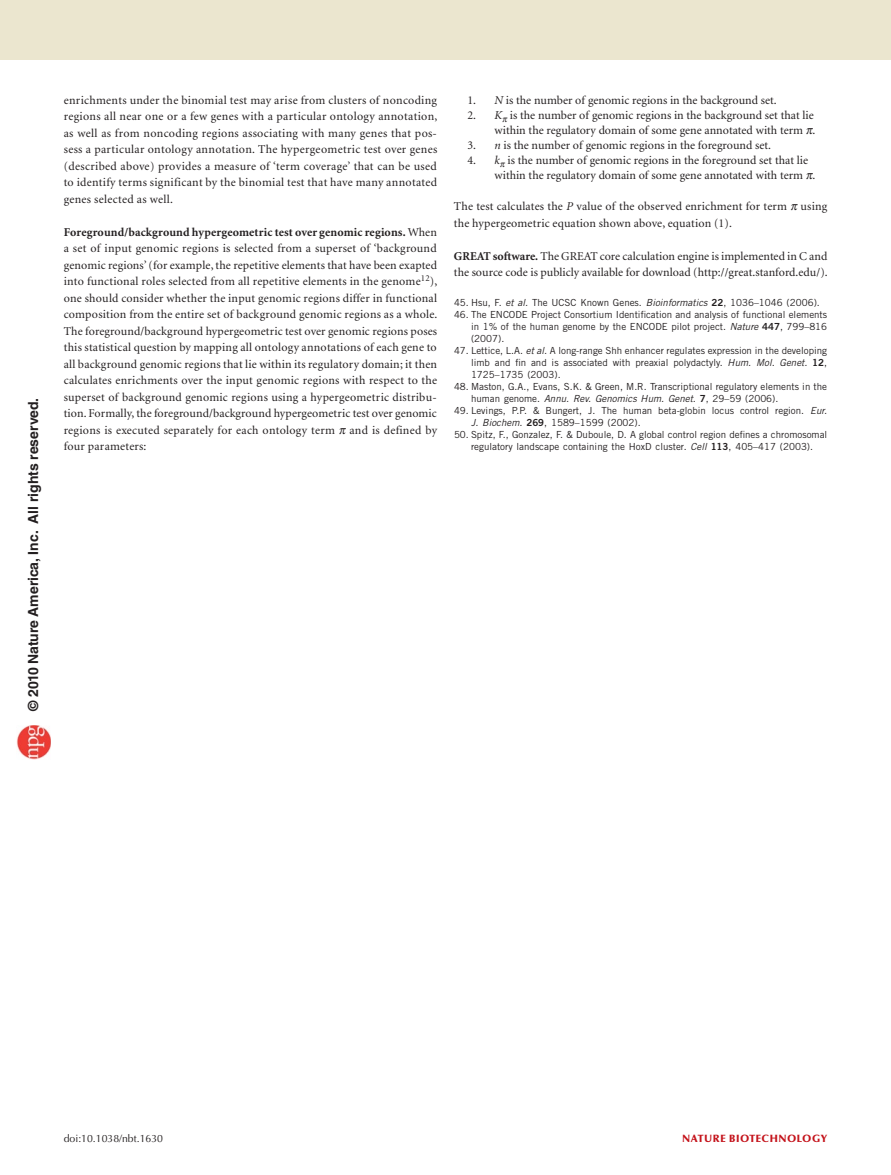
<style>
.page{position:relative;width:891px;height:1175px;background:#fff}
.page>*{position:absolute;margin:0;border:0;box-sizing:border-box;transform-origin:0 0}
.t1{font:700 13.95px "Helvetica LT Std";color:#231f20}
.t2{font:12px/16.5px "Minion";color:#231f20}
.t3{font:10.5px "Optima";color:#231f20}
.t4{font:900 10.5px "Optima";letter-spacing:.05em;color:#c4121a}
.t5{font:9.75px/12px "Trade Gothic";color:#231f20;text-align:justify}
.s1{font-weight:700}
.s2{font-style:italic}
.s3{font-family:"Trade Gothic Bold Two"}
</style>
<div class="page">
<div style="left:0;top:0;width:891px;height:60px;background:#ebe6cf"></div>
<img style="left:17px;top:725px;width:33px;height:34px">
<p class="t1" style="left:25px;top:711px;width:315px;rotate:-90deg">© 2010 Nature America, Inc. All rights reserved.</p>
<p class="t2" style="left:64px;top:92px;width:375px;text-align:justify">enrichments under the binomial test may arise from clusters of noncoding regions all near one or a few genes with a particular ontology annotation, as well as from noncoding regions associating with many genes that pos&shy;sess a particular ontology annotation. The hypergeometric test over genes (described above) provides a measure of ‘term coverage’ that can be used to identify terms significant by the binomial test that have many annotated genes selected as well.</p>
<p class="t2" style="left:64px;top:224px;width:375px;text-align:justify"><span class="s1">Foreground/background hypergeometric test over genomic regions.</span> When a set of input genomic regions is selected from a superset of ‘background genomic regions’ (for example, the repetitive elements that have been exapted into functional roles selected from all repetitive elements in the genome<sup>12</sup>), one should consider whether the input genomic regions differ in functional composition from the entire set of background genomic regions as a whole.<br>The foreground/background hypergeometric test over genomic regions poses this statistical question by mapping all ontology annotations of each gene to all background genomic regions that lie within its regulatory domain; it then calculates enrichments over the input genomic regions with respect to the superset of background genomic regions using a hypergeometric distribu&shy;tion. Formally, the foreground/background hypergeometric test over genomic regions is executed separately for each ontology term and is defined by four parameters:</p>
<p class="t2" style="left:468px;top:92px;width:311px">1. <span class="s2">N</span> is the number of genomic regions in the background set.</p>
<p class="t2" style="left:468px;top:108px;width:349px;line-height:15px;text-align:right">2. <span class="s2">K</span> is the number of genomic regions in the background set that lie within the regulatory domain of some gene annotated with term .</p>
<p class="t2" style="left:468px;top:137px;width:305px">3. <span class="s2">n</span> is the number of genomic regions in the foreground set.</p>
<p class="t2" style="left:495px;top:153px;width:322px;line-height:15px;text-indent:-27px">4. <span class="s2">k</span> is the number of genomic regions in the foreground set that lie within the regulatory domain of some gene annotated with term .</p>
<p class="t2" style="left:454px;top:198px;width:375px">The test calculates the <span class="s2">P</span> value of the observed enrichment for term using the hypergeometric equation shown above, equation (1).</p>
<p class="t2" style="left:454px;top:248px;width:375px"><span class="s1">GREAT software.</span> The GREAT core calculation engine is implemented in C and the source code is publicly available for download (http://great.stanford.edu/).</p>
<p class="t5" style="left:454px;top:297px;width:367px">45. Hsu, F. <span class="s2">et al.</span> The UCSC Known Genes. <span class="s2">Bioinformatics</span> <span class="s3">22</span>, 1036–1046 (2006).</p>
<p class="t5" style="left:471px;top:309px;width:358px;text-indent:-17px">46. The ENCODE Project Consortium Identification and analysis of functional elements in 1% of the human genome by the ENCODE pilot project. <span class="s2">Nature</span> <span class="s3">447</span>, 799–816 (2007).</p>
<p class="t5" style="left:471px;top:345px;width:358px;text-indent:-17px">47. Lettice, L.A. <span class="s2">et al.</span> A long-range Shh enhancer regulates expression in the developing limb and fin and is associated with preaxial polydactyly. <span class="s2">Hum. Mol. Genet.</span> <span class="s3">12</span>, 1725–1735 (2003).</p>
<p class="t5" style="left:471px;top:381px;width:358px;text-indent:-17px">48. Maston, G.A., Evans, S.K. &amp; Green, M.R. Transcriptional regulatory elements in the human genome. <span class="s2">Annu. Rev. Genomics Hum. Genet.</span> <span class="s3">7</span>, 29–59 (2006).</p>
<p class="t5" style="left:471px;top:405px;width:358px;text-indent:-17px">49. Levings, P.P. &amp; Bungert, J. The human beta-globin locus control region. <span class="s2">Eur.<br>J. Biochem.</span> <span class="s3">269</span>, 1589–1599 (2002).</p>
<p class="t5" style="left:454px;top:429px;width:375px;text-align:center">50. Spitz, F., Gonzalez, F. &amp; Duboule, D. A global control region defines a chromosomal regulatory landscape containing the HoxD cluster. <span class="s2">Cell</span> <span class="s3">113</span>, 405–417 (2003).</p>
<p class="t3" style="left:64px;top:1132px;width:101px">doi:10.1038/nbt.1630</p>
<p class="t4" style="left:682px;top:1132px;width:146px">NATURE BIOTECHNOLOGY</p>
</div>
